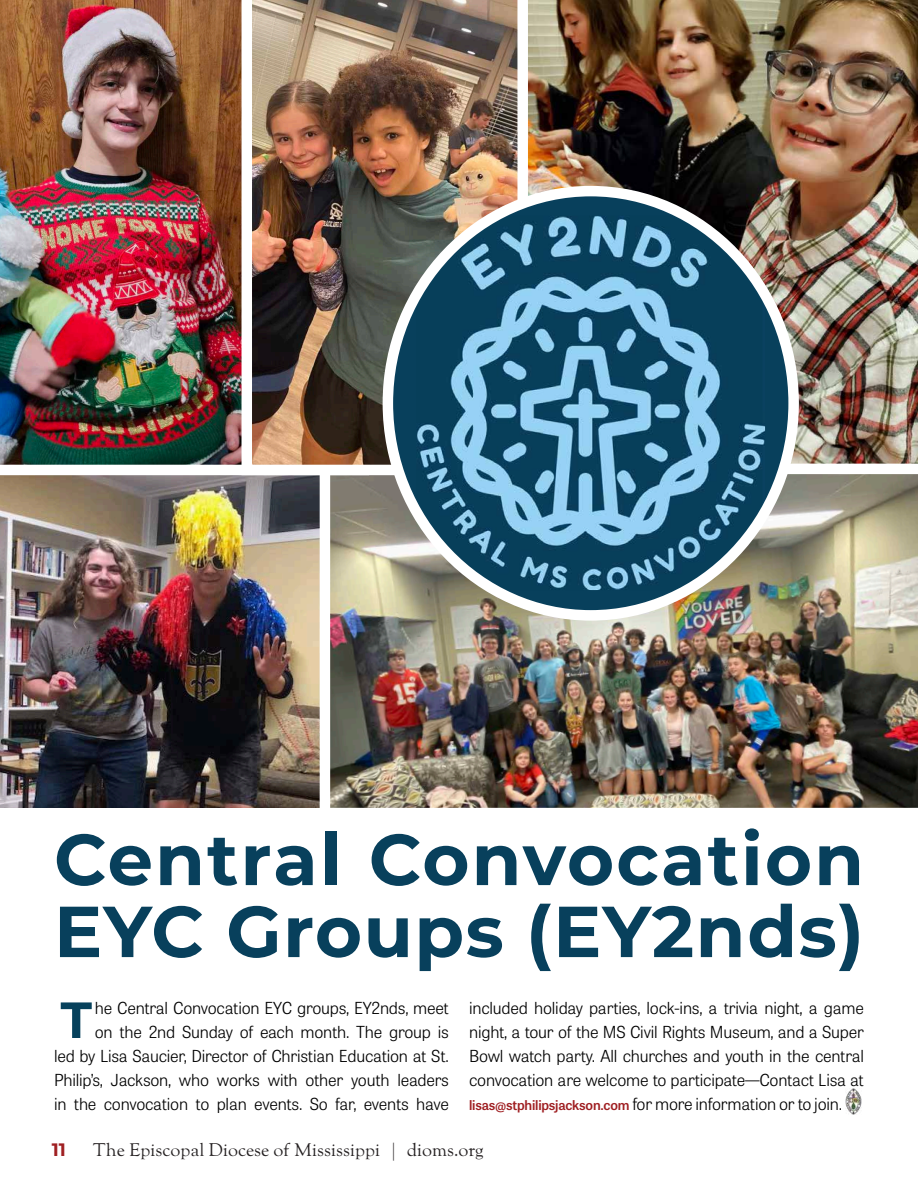
<style>
.page{position:relative;width:918px;height:1188px;background:#fff}
.page>*{position:absolute;margin:0;border:0;box-sizing:border-box;transform-origin:0 0}
.t1{font:700 72px/72px "Montserrat";letter-spacing:.02em;color:#08405c}
.t2{font:700 50.85px "Montserrat";color:#06415c}
.t3{font:18px "LTC Goudy Oldstyle Pro";color:#231f20}
.t4{font:700 18px "Montserrat";color:#9f1f22}
.t5{font:300 16.5px/24px "Tablet Gothic";letter-spacing:-.015em;color:#000;text-align:right}
.s1{font-weight:600;font-size:13.5px;color:#9f1f22}
</style>
<div class="page">
<img style="left:0;top:475px;width:320px;height:333px">
<img style="left:330px;top:474px;width:588px;height:334px">
<img style="left:0;top:0;width:242px;height:465px">
<img style="left:252px;top:0;width:265px;height:475px">
<img style="left:517px;top:0;width:401px;height:464px">
<svg style="left:388px;top:191px;width:406px;height:424px;fill:#08405c"></svg>
<img style="left:416px;top:216px;width:349px;height:374px">
<div style="left:383px;top:186px;width:416px;height:435px;border:10px solid #fff;border-radius:50%"></div>
<img style="left:845px;top:1089px;width:16px;height:25px">
<h1 class="t1" style="left:54px;top:820px;width:812px">Central Convocation<br>EYC Groups (EY2nds)</h1>
<h2 class="t2" style="left:61px;top:983px;width:33px">T</h2>
<p class="t5" style="left:54px;top:995px;width:396px">he Central Convocation EYC groups, EY2nds, meet<br>on the 2nd Sunday of each month. The group is<br>led by Lisa Saucier, Director of Christian Education at St.<br>Philip’s, Jackson, who works with other youth leaders in the convocation to plan events. So far, events have</p>
<p class="t5" style="left:469px;top:995px;width:396px;text-align:justify">included holiday parties, lock-ins, a trivia night, a game night, a tour of the MS Civil Rights Museum, and a Super Bowl watch party. All churches and youth in the central convocation are welcome to participate—Contact Lisa at <span class="s1">lisas@stphilipsjackson.com</span> for more information or to join.</p>
<p class="t4" style="left:52px;top:1137px;width:16px">11</p>
<p class="t3" style="left:93px;top:1140px;width:392px">The Episcopal Diocese of Mississippi | dioms.org</p>
</div>
